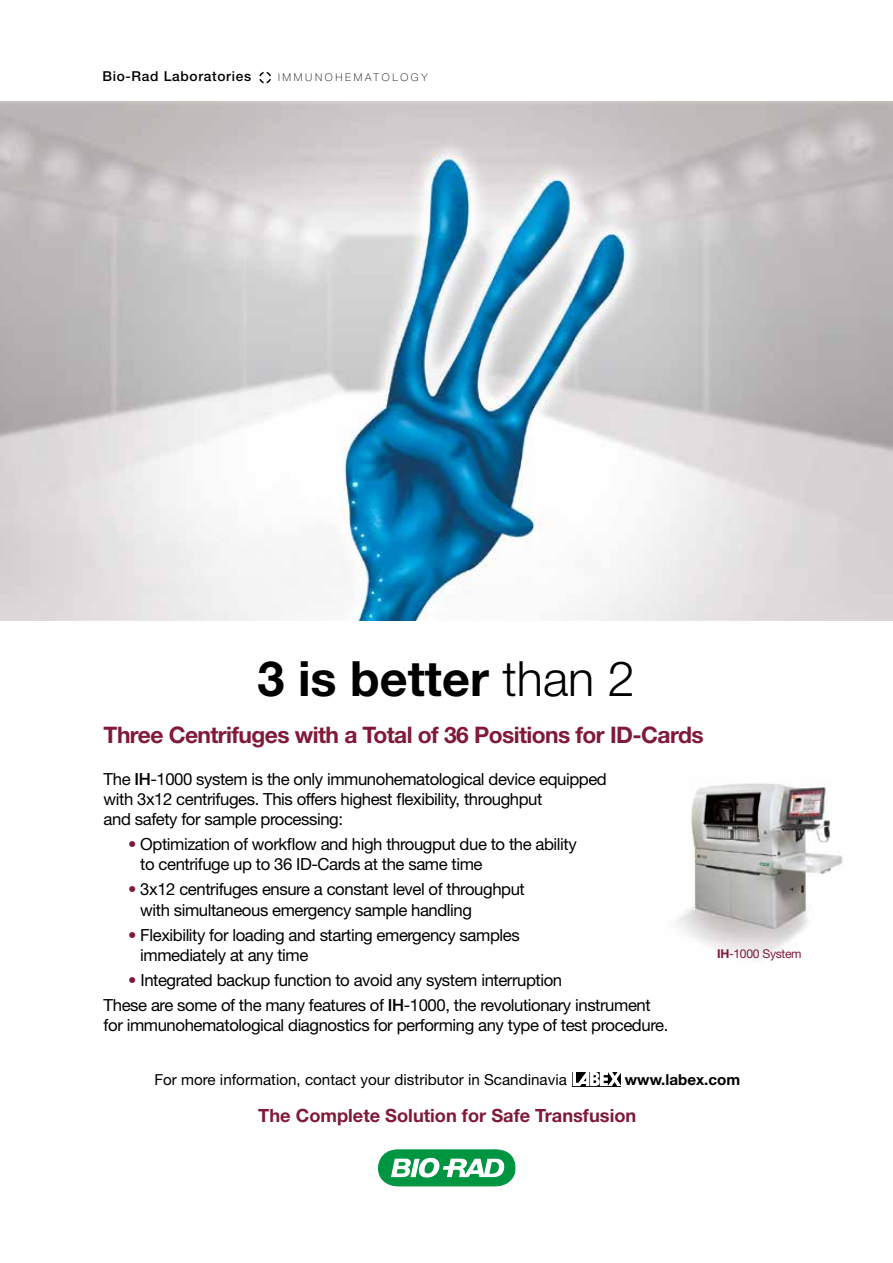
<style>
.page{position:relative;width:893px;height:1263px;background:#fff}
.page>*{position:absolute;margin:0;border:0;box-sizing:border-box;transform-origin:0 0}
.t1{font:700 48.6px "Helvetica Neue LT Std";color:#000}
.t2{font:700 22.8px "Helvetica Neue LT Std";letter-spacing:-.025em;color:#811939}
.t3{font:700 18.3px "Helvetica Neue LT Std";color:#811939}
.t4{font:16.65px/20.1px "Helvetica Neue LT Std";letter-spacing:-.025em;color:#000}
.t5{font:15.15px "Helvetica Neue LT Std";color:#000}
.t6{font:700 15.15px "Helvetica Neue LT Std";color:#000}
.t7{font:500 13.65px "Helvetica Neue LT Std";letter-spacing:.05em;color:#000}
.t8{font:12.15px "Helvetica Neue LT Std";letter-spacing:-.025em;color:#811939}
.t9{font:100 10.65px "Helvetica Neue LT Std";letter-spacing:.25em;color:#000}
.s1{font-weight:300}
.s2{font-weight:500}
.s3{color:#811939}
.s4{font-weight:700}
</style>
<div class="page">
<img style="left:0;top:102px;width:893px;height:518px">
<svg style="left:259px;top:72px;width:12px;height:11px"></svg>
<img style="left:676px;top:783px;width:167px;height:174px">
<svg style="left:378px;top:1149px;width:138px;height:37px"></svg>
<svg style="left:572px;top:1072px;width:49px;height:15px"></svg>
<svg style="left:573px;top:1072px;width:48px;height:14px"></svg>
<p class="t7" style="left:103px;top:68px;width:150px">Bio-Rad Laboratories</p>
<p class="t9" style="left:278px;top:71px;width:151px">IMMUNOHEMATOLOGY</p>
<h1 class="t1" style="left:257px;top:648px;width:379px">3 is better <span class="s1">than 2</span></h1>
<h2 class="t2" style="left:104px;top:720px;width:601px">Three Centrifuges with a Total of 36 Positions for ID-Cards</h2>
<p class="t4" style="left:104px;top:769px;width:505px">The <span class="s2">IH</span>-1000 system is the only immunohematological device equipped with 3x12 centrifuges. This offers highest flexibility, throughput<br>and safety for sample processing:</p>
<p class="t4" style="left:140px;top:834px;width:438px;text-indent:-12px"><span class="s3">•</span> Optimization of workflow and high througput due to the ability to centrifuge up to 36 ID-Cards at the same time</p>
<p class="t4" style="left:140px;top:879px;width:386px;text-indent:-12px"><span class="s3">•</span> 3x12 centrifuges ensure a constant level of throughput with simultaneous emergency sample handling</p>
<p class="t4" style="left:140px;top:924px;width:381px;text-indent:-12px"><span class="s3">•</span> Flexibility for loading and starting emergency samples immediately at any time</p>
<p class="t4" style="left:104px;top:967px;width:549px;line-height:25px;text-indent:25px"><span class="s3">•</span> Integrated backup function to avoid any system interruption<br>These are some of the many features of <span class="s2">IH</span>-1000, the revolutionary instrument</p>
<p class="t4" style="left:104px;top:1014px;width:566px">for immunohematological diagnostics for performing any type of test procedure.</p>
<p class="t5" style="left:154px;top:1071px;width:414px">For more information, contact your distributor in Scandinavia</p>
<p class="t6" style="left:625px;top:1070px;width:117px">www.labex.com</p>
<p class="t3" style="left:258px;top:1104px;width:380px">The Complete Solution for Safe Transfusion</p>
<p class="t8" style="left:717px;top:946px;width:86px"><span class="s4">IH</span>-1000 System</p>
</div>
